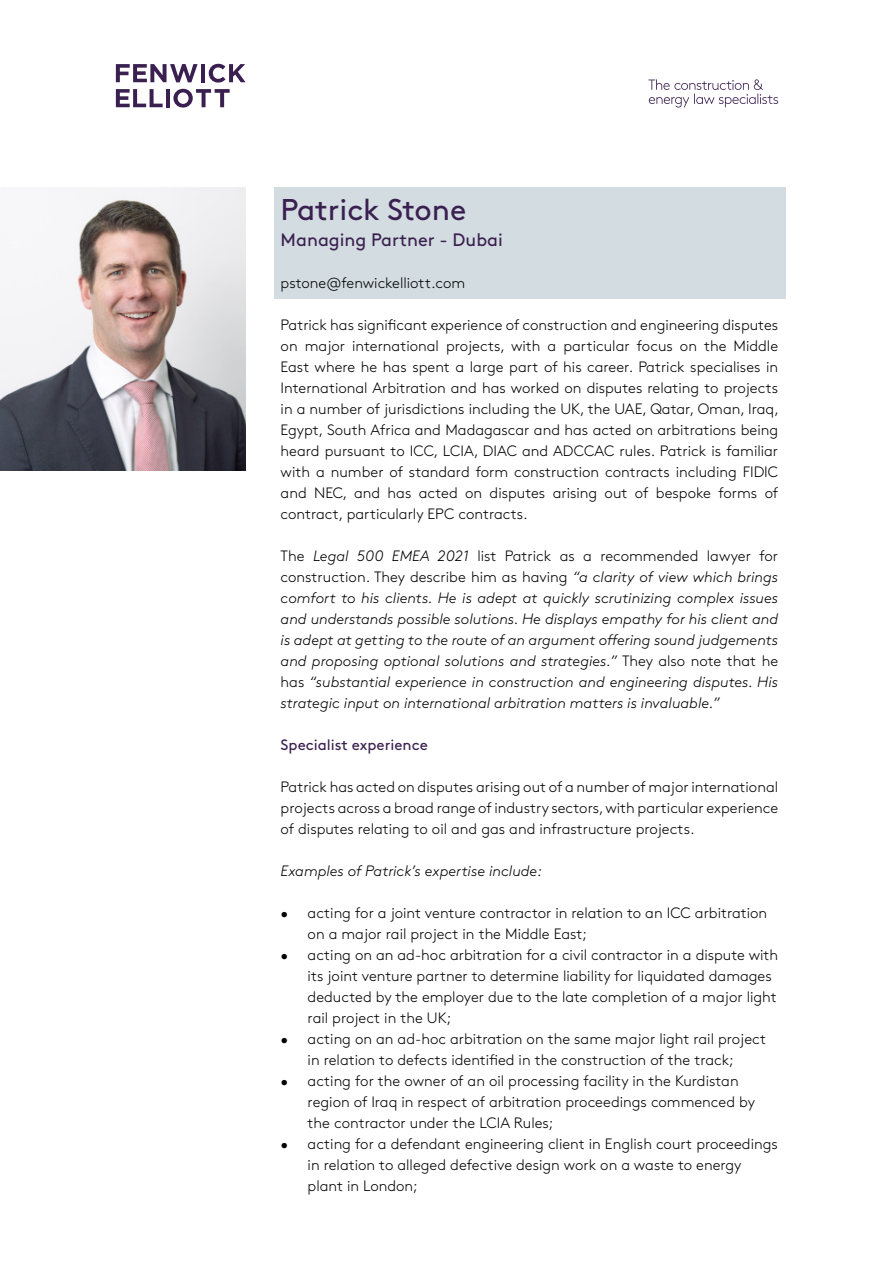
<style>
.page{position:relative;width:893px;height:1263px;background:#fff}
.page>*{position:absolute;margin:0;border:0;box-sizing:border-box;transform-origin:0 0}
.t1{font:30px "Brown";color:#3a2050}
.t2{font:18px "Brown";color:#3a2050}
.t3{font:300 15px/21px "Brown";color:#000}
.t4{font:italic 300 15px/21px "Brown";color:#000;text-align:justify}
.t5{font:15px "Brown";color:#3a2050}
.s1{font-style:normal}
</style>
<div class="page">
<div style="left:274px;top:187px;width:511px;height:112px;background:#d3dce0"></div>
<svg style="left:648px;top:79px;width:130px;height:29px"></svg>
<svg style="left:116px;top:64px;width:82px;height:18px"></svg>
<hr style="left:201px;top:64px;width:4px;height:18px;background:#3a2050">
<svg style="left:209px;top:64px;width:37px;height:19px"></svg>
<svg style="left:116px;top:89px;width:47px;height:18px"></svg>
<hr style="left:166px;top:89px;width:4px;height:18px;background:#3a2050">
<svg style="left:173px;top:89px;width:57px;height:19px"></svg>
<img style="left:0;top:187px;width:246px;height:283px">
<h1 class="t1" style="left:281px;top:187px;width:187px">Patrick Stone</h1>
<p class="t2" style="left:281px;top:226px;width:224px">Managing Partner - Dubai</p>
<p class="t3" style="left:281px;top:271px;width:186px">pstone@fenwickelliott.com</p>
<p class="t3" style="left:281px;top:313px;width:500px;text-align:justify">Patrick has significant experience of construction and engineering disputes on major international projects, with a particular focus on the Middle East where he has spent a large part of his career. Patrick specialises in International Arbitration and has worked on disputes relating to projects in a number of jurisdictions including the UK, the UAE, Qatar, Oman, Iraq, Egypt, South Africa and Madagascar and has acted on arbitrations being heard pursuant to ICC, LCIA, DIAC and ADCCAC rules. Patrick is familiar with a number of standard form construction contracts including FIDIC and NEC, and has acted on disputes arising out of bespoke forms of contract, particularly EPC contracts.</p>
<p class="t4" style="left:281px;top:544px;width:499px"><span class="s1">The</span> Legal 500 EMEA 2021 <span class="s1">list Patrick as a recommended lawyer for construction. They describe him as having</span> “a clarity of view which brings comfort to his clients. He is adept at quickly scrutinizing complex issues and understands possible solutions. He displays empathy for his client and is adept at getting to the route of an argument offering sound judgements and proposing optional solutions and strategies.” <span class="s1">They also note that he has</span> “substantial experience in construction and engineering disputes. His strategic input on international arbitration matters is invaluable.”</p>
<p class="t5" style="left:281px;top:733px;width:149px">Specialist experience</p>
<p class="t3" style="left:281px;top:775px;width:499px;text-align:justify">Patrick has acted on disputes arising out of a number of major international projects across a broad range of industry sectors, with particular experience of disputes relating to oil and gas and infrastructure projects.</p>
<p class="t4" style="left:281px;top:859px;width:263px">Examples of Patrick’s expertise include:</p>
<p class="t3" style="left:308px;top:901px;width:461px;text-indent:-27px">• acting for a joint venture contractor in relation to an ICC arbitration on a major rail project in the Middle East;</p>
<p class="t3" style="left:308px;top:943px;width:472px;text-indent:-27px">• acting on an ad-hoc arbitration for a civil contractor in a dispute with its joint venture partner to determine liability for liquidated damages deducted by the employer due to the late completion of a major light rail project in the UK;</p>
<p class="t3" style="left:281px;top:1027px;width:487px;text-align:center">• acting on an ad-hoc arbitration on the same major light rail project in relation to defects identified in the construction of the track;</p>
<p class="t3" style="left:308px;top:1069px;width:449px;text-indent:-27px">• acting for the owner of an oil processing facility in the Kurdistan region of Iraq in respect of arbitration proceedings commenced by the contractor under the LCIA Rules;</p>
<p class="t3" style="left:308px;top:1132px;width:472px;text-indent:-27px">• acting for a defendant engineering client in English court proceedings in relation to alleged defective design work on a waste to energy plant in London;</p>
</div>
